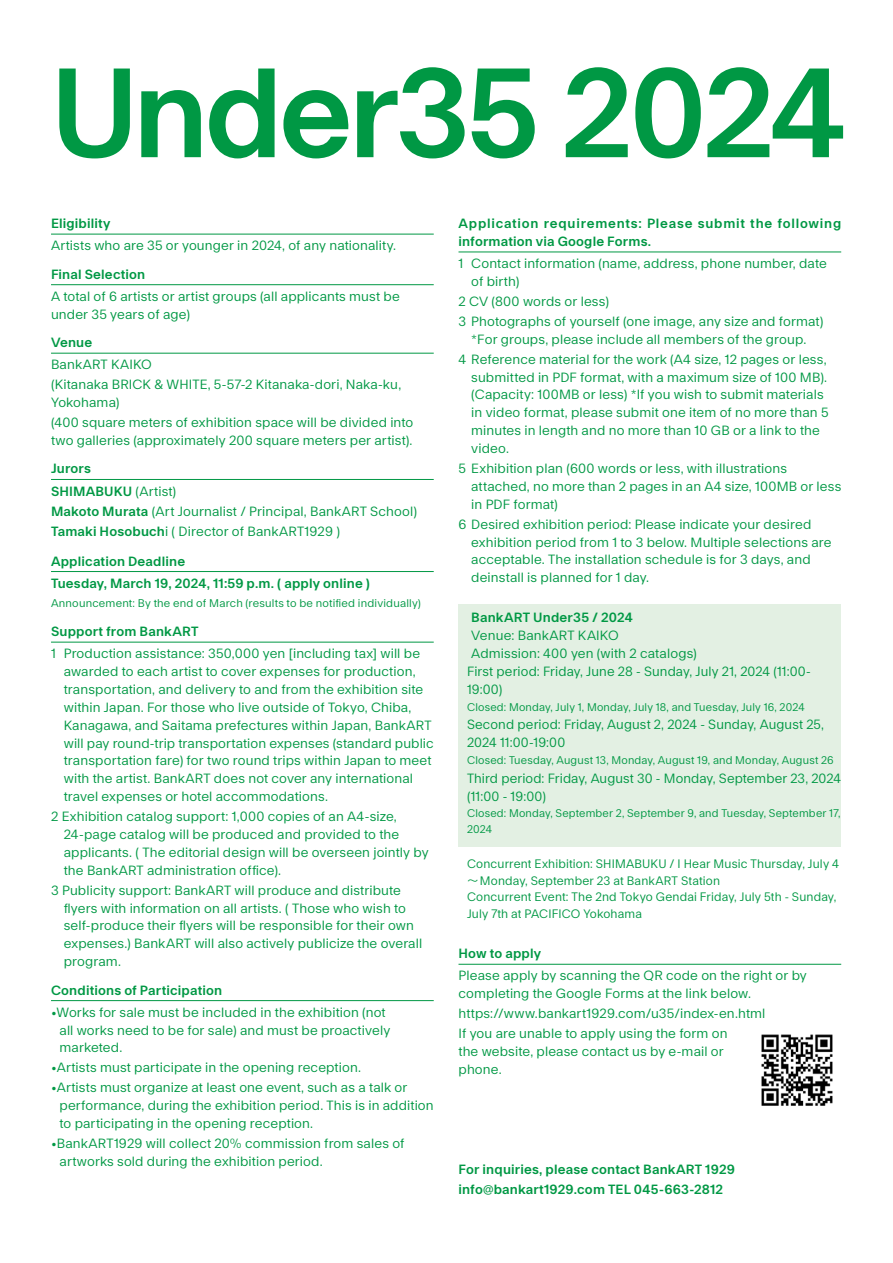
<style>
.page{position:relative;width:893px;height:1263px;background:#fff}
.page>*{position:absolute;margin:0;border:0;box-sizing:border-box;transform-origin:0 0}
.t1{font:600 126.6px "FT System Blank";letter-spacing:-.035em;color:#009844}
.t2{font:13.35px/17.9px "FT System Blank";letter-spacing:.01em;color:#009844}
._12級線あり{font:600 13.35px "FT System Blank";letter-spacing:.015em;color:#009844}
._12級線あり-2{font:600 13.35px/17.9px "FT System Blank";letter-spacing:.055em;color:#009844}
.t3{font:12.3px/16.4px "FT System Blank";letter-spacing:.015em;color:#009844}
.t4{font:11.1px/15.9px "FT System Blank";letter-spacing:.015em;color:#009844}
.s1{font-weight:400}
.s2{font-weight:600}
.s3{font-family:"Gothic BBB Pr 6";font-weight:500;font-size:11.7px}
</style>
<div class="page">
<div style="left:458px;top:604px;width:383px;height:243px;background:#e3f0e3"></div>
<hr style="left:51px;top:234px;width:383px;height:1px;background:#009844">
<hr style="left:51px;top:284px;width:383px;height:1px;background:#009844">
<hr style="left:51px;top:353px;width:383px;height:1px;background:#009844">
<hr style="left:51px;top:479px;width:383px;height:1px;background:#009844">
<hr style="left:51px;top:571px;width:383px;height:1px;background:#009844">
<hr style="left:51px;top:642px;width:383px;height:1px;background:#009844">
<hr style="left:51px;top:1000px;width:383px;height:1px;background:#009844">
<hr style="left:458px;top:252px;width:383px;height:1px;background:#009844">
<hr style="left:458px;top:964px;width:383px;height:1px;background:#009844">
<img style="left:761px;top:1034px;width:72px;height:72px">
<p class="t1" style="left:50px;top:17px;width:798px">Under35 2024</p>
<p class="_12級線あり" style="left:51px;top:213px;width:61px">Eligibility</p>
<p class="t2" style="left:51px;top:236px;width:347px">Artists who are 35 or younger in 2024, of any nationality.</p>
<p class="_12級線あり" style="left:51px;top:264px;width:96px">Final Selection</p>
<p class="t2" style="left:51px;top:286px;width:350px">A total of 6 artists or artist groups (all applicants must be under 35 years of age)</p>
<p class="_12級線あり" style="left:51px;top:332px;width:43px">Venue</p>
<p class="t2" style="left:51px;top:355px;width:102px">BankART KAIKO</p>
<p class="t2" style="left:51px;top:375px;width:352px">(Kitanaka BRICK &amp; WHITE, 5-57-2 Kitanaka-dori, Naka-ku,<br>Yokohama)</p>
<p class="t2" style="left:51px;top:413px;width:364px">(400 square meters of exhibition space will be divided into two galleries (approximately 200 square meters per artist).</p>
<p class="_12級線あり" style="left:51px;top:459px;width:42px">Jurors</p>
<p class="_12級線あり" style="left:51px;top:481px;width:127px">SHIMABUKU <span class="s1">(Artist)</span></p>
<p class="t2" style="left:51px;top:501px;width:367px"><span class="s2">Makoto Murata</span> (Art Journalist / Principal, BankART School)</p>
<p class="t2" style="left:51px;top:522px;width:290px"><span class="s2">Tamaki Hosobuch</span>i ( Director of BankART1929 )</p>
<p class="_12級線あり" style="left:51px;top:551px;width:136px">Application Deadline</p>
<p class="_12級線あり" style="left:51px;top:573px;width:320px">Tuesday, March 19, 2024, 11:59 p.m. ( apply online )</p>
<p class="t4" style="left:51px;top:594px;width:371px">Announcement: By the end of March (results to be notified individually)</p>
<p class="_12級線あり" style="left:51px;top:621px;width:149px">Support from BankART</p>
<p class="t2" style="left:64px;top:644px;width:371px;text-indent:-13px">1 Production assistance: 350,000 yen [including tax] will be awarded to each artist to cover expenses for production, transportation, and delivery to and from the exhibition site within Japan. For those who live outside of Tokyo, Chiba, Kanagawa, and Saitama prefectures within Japan, BankART will pay round-trip transportation expenses (standard public transportation fare) for two round trips within Japan to meet with the artist. BankART does not cover any international travel expenses or hotel accommodations.</p>
<p class="t2" style="left:64px;top:807px;width:366px;text-indent:-13px">2 Exhibition catalog support: 1,000 copies of an A4-size, 24-page catalog will be produced and provided to the applicants. ( The editorial design will be overseen jointly by the BankART administration office).</p>
<p class="t2" style="left:64px;top:880px;width:360px;text-indent:-13px">3 Publicity support: BankART will produce and distribute flyers with information on all artists. ( Those who wish to self-produce their flyers will be responsible for their own expenses.) BankART will also actively publicize the overall program.</p>
<p class="_12級線あり" style="left:51px;top:980px;width:173px">Conditions of Participation</p>
<p class="t2" style="left:60px;top:1002px;width:332px;text-indent:-9px">•Works for sale must be included in the exhibition (not all works need to be for sale) and must be proactively marketed.</p>
<p class="t2" style="left:51px;top:1058px;width:312px">•Artists must participate in the opening reception.</p>
<p class="t2" style="left:60px;top:1078px;width:376px;text-indent:-9px">•Artists must organize at least one event, such as a talk or performance, during the exhibition period. This is in addition to participating in the opening reception.</p>
<p class="t2" style="left:60px;top:1134px;width:346px;text-indent:-9px">•BankART1929 will collect 20% commission from sales of artworks sold during the exhibition period.</p>
<p class="_12級線あり-2" style="left:458px;top:214px;width:384px">Application requirements: Please submit the following information via Google Forms.</p>
<p class="t2" style="left:471px;top:254px;width:357px;text-indent:-13px">1 Contact information (name, address, phone number, date of birth)</p>
<p class="t2" style="left:458px;top:291px;width:152px">2 CV (800 words or less)</p>
<p class="t2" style="left:458px;top:311px;width:366px;text-align:center">3 Photographs of yourself (one image, any size and format) *For groups, please include all members of the group.</p>
<p class="t2" style="left:471px;top:349px;width:359px;text-indent:-13px">4 Reference material for the work (A4 size, 12 pages or less, submitted in PDF format, with a maximum size of 100 MB). (Capacity: 100MB or less) *If you wish to submit materials in video format, please submit one item of no more than 5 minutes in length and no more than 10 GB or a link to the video.</p>
<p class="t2" style="left:471px;top:459px;width:372px;text-indent:-13px">5 Exhibition plan (600 words or less, with illustrations attached, no more than 2 pages in an A4 size, 100MB or less in PDF format)</p>
<p class="t2" style="left:471px;top:514px;width:362px;text-indent:-13px">6 Desired exhibition period: Please indicate your desired exhibition period from 1 to 3 below. Multiple selections are acceptable. The installation schedule is for 3 days, and deinstall is planned for 1 day.</p>
<p class="_12級線あり" style="left:471px;top:607px;width:163px">BankART Under35 / 2024</p>
<p class="t2" style="left:471px;top:626px;width:149px">Venue: BankART KAIKO</p>
<p class="t2" style="left:471px;top:643px;width:227px">Admission: 400 yen (with 2 catalogs)</p>
<p class="t2" style="left:467px;top:661px;width:345px">First period: Friday, June 28 - Sunday, July 21, 2024 (11:00-<br>19:00)</p>
<p class="t4" style="left:467px;top:698px;width:339px">Closed: Monday, July 1, Monday, July 18, and Tuesday, July 16, 2024</p>
<p class="t2" style="left:467px;top:715px;width:358px">Second period: Friday, August 2, 2024 - Sunday, August 25,<br>2024 11:00-19:00</p>
<p class="t4" style="left:467px;top:752px;width:368px">Closed: Tuesday, August 13, Monday, August 19, and Monday, August 26</p>
<p class="t2" style="left:467px;top:768px;width:376px">Third period: Friday, August 30 - Monday, September 23, 2024 (11:00 - 19:00)</p>
<p class="t4" style="left:467px;top:804px;width:375px">Closed: Monday, September 2, September 9, and Tuesday, September 17,<br>2024</p>
<p class="t3" style="left:467px;top:855px;width:374px">Concurrent Exhibition: SHIMABUKU / I Hear Music Thursday, July 4<span class="s3">～</span>Monday, September 23 at BankART Station</p>
<p class="t3" style="left:467px;top:888px;width:371px">Concurrent Event: The 2nd Tokyo Gendai Friday, July 5th - Sunday,<br>July 7th at PACIFICO Yokohama</p>
<p class="_12級線あり" style="left:458px;top:943px;width:84px">How to apply</p>
<p class="t2" style="left:458px;top:966px;width:350px">Please apply by scanning the QR code on the right or by completing the Google Forms at the link below.</p>
<p class="t2" style="left:458px;top:1004px;width:308px">https://www.bankart1929.com/u35/index-en.html</p>
<p class="t2" style="left:458px;top:1024px;width:271px">If you are unable to apply using the form on the website, please contact us by e-mail or phone.</p>
<p class="_12級線あり" style="left:458px;top:1159px;width:278px">For inquiries, please contact BankART 1929</p>
<p class="_12級線あり" style="left:458px;top:1179px;width:266px">info@bankart1929.com TEL 045-663-2812</p>
</div>
